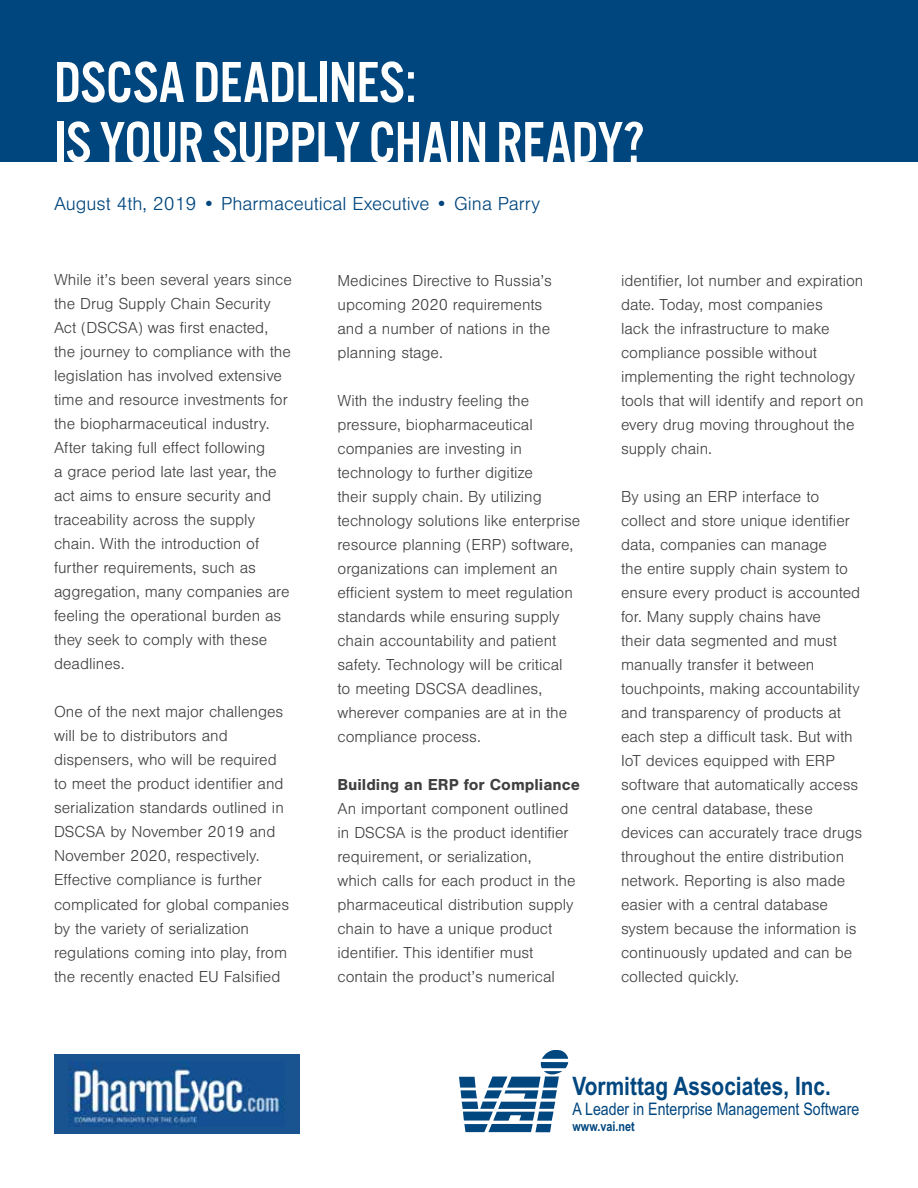
<style>
.page{position:relative;width:918px;height:1188px;background:#fff}
.page>*{position:absolute;margin:0;border:0;box-sizing:border-box;transform-origin:0 0}
.t1{font:60px/60px "Alternate Got No 3 D";letter-spacing:-.01em;color:#fff}
.t2{font:700 25.5px "Arial Narrow";color:#00467f}
.t3{font:300 19.5px "Nimbus San";color:#00467e}
.t4{font:17.25px "Arial Narrow";color:#00467f}
.t5{font:300 16.5px/24px "Nimbus San";color:#404040}
.t6{font:700 16.5px "Nimbus San";color:#404040}
.t7{font:700 13.2px "Arial Narrow";color:#00467f}
</style>
<div class="page">
<div style="left:0;top:0;width:918px;height:161px;background:#00467e"></div>
<svg style="left:459px;top:1051px;width:109px;height:81px"></svg>
<div style="left:54px;top:1054px;width:245px;height:80px;background:#195490"></div>
<img style="left:69px;top:1061px;width:216px;height:66px">
<h1 class="t1" style="left:54px;top:54px;width:592px">DSCSA DEADLINES:<br>IS YOUR SUPPLY CHAIN READY?</h1>
<p class="t3" style="left:54px;top:193px;width:488px">August 4th, 2019 • Pharmaceutical Executive • Gina Parry</p>
<p class="t5" style="left:54px;top:268px;width:239px">While it’s been several years since the Drug Supply Chain Security<br>Act (DSCSA) was first enacted, the journey to compliance with the legislation has involved extensive time and resource investments for the biopharmaceutical industry.<br>After taking full effect following<br>a grace period late last year, the act aims to ensure security and traceability across the supply chain. With the introduction of further requirements, such as aggregation, many companies are feeling the operational burden as they seek to comply with these deadlines.</p>
<p class="t5" style="left:54px;top:700px;width:237px">One of the next major challenges will be to distributors and dispensers, who will be required to meet the product identifier and serialization standards outlined in<br>DSCSA by November 2019 and<br>November 2020, respectively.<br>Effective compliance is further complicated for global companies by the variety of serialization regulations coming into play, from the recently enacted EU Falsified</p>
<p class="t5" style="left:338px;top:269px;width:216px">Medicines Directive to Russia’s upcoming 2020 requirements and a number of nations in the planning stage.</p>
<p class="t5" style="left:338px;top:389px;width:244px">With the industry feeling the pressure, biopharmaceutical companies are investing in technology to further digitize<br>their supply chain. By utilizing technology solutions like enterprise resource planning (ERP) software, organizations can implement an efficient system to meet regulation standards while ensuring supply chain accountability and patient safety. Technology will be critical<br>to meeting DSCSA deadlines, wherever companies are at in the compliance process.</p>
<p class="t6" style="left:338px;top:775px;width:244px">Building an ERP for Compliance</p>
<p class="t5" style="left:338px;top:797px;width:239px">An important component outlined in DSCSA is the product identifier requirement, or serialization,<br>which calls for each product in the pharmaceutical distribution supply chain to have a unique product identifier. This identifier must contain the product’s numerical</p>
<p class="t5" style="left:621px;top:269px;width:244px">identifier, lot number and expiration date. Today, most companies<br>lack the infrastructure to make compliance possible without implementing the right technology tools that will identify and report on every drug moving throughout the supply chain.</p>
<p class="t5" style="left:621px;top:485px;width:243px">By using an ERP interface to collect and store unique identifier data, companies can manage<br>the entire supply chain system to ensure every product is accounted for. Many supply chains have<br>their data segmented and must manually transfer it between touchpoints, making accountability and transparency of products at each step a difficult task. But with<br>IoT devices equipped with ERP software that automatically access one central database, these devices can accurately trace drugs throughout the entire distribution network. Reporting is also made easier with a central database system because the information is continuously updated and can be collected quickly.</p>
<h2 class="t2" style="left:573px;top:1071px;width:260px">Vormittag Associates, Inc.</h2>
<p class="t4" style="left:573px;top:1097px;width:288px">A Leader in Enterprise Management Software</p>
<p class="t7" style="left:573px;top:1119px;width:64px">www.vai.net</p>
</div>
